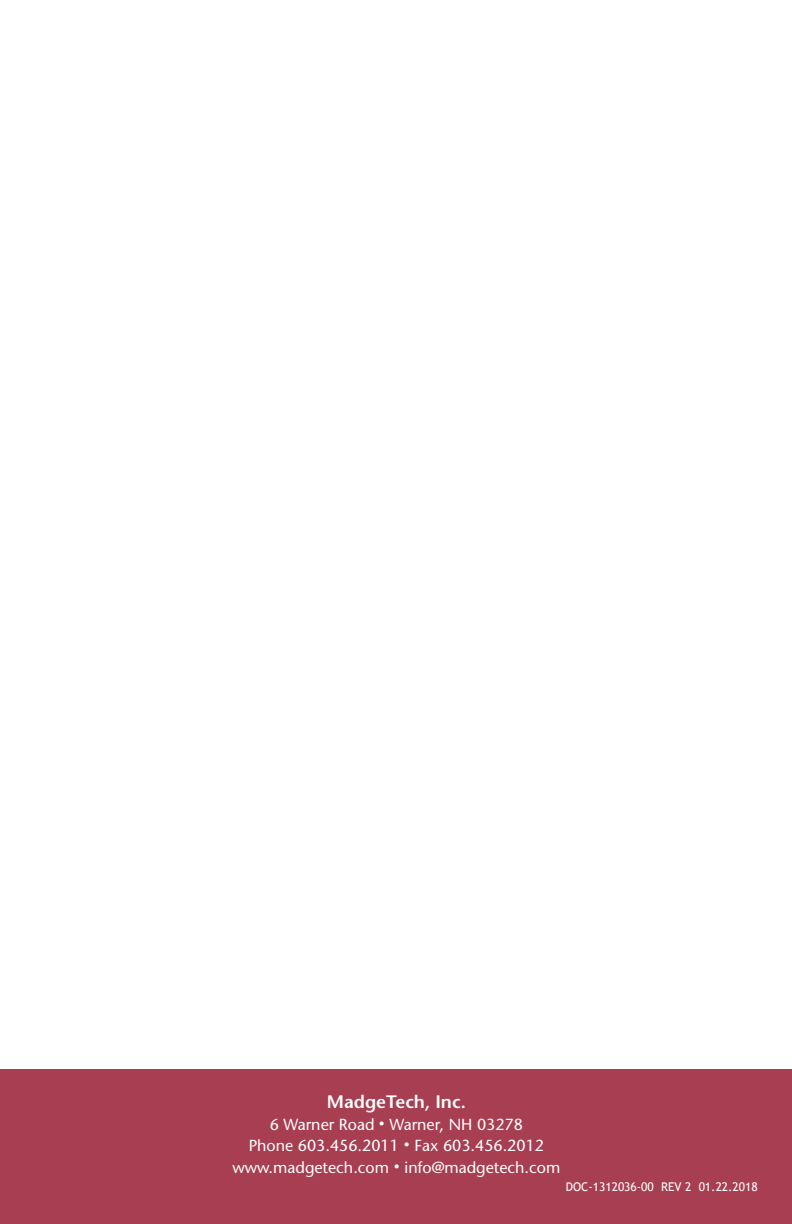
<style>
.page{position:relative;width:792px;height:1224px;background:#fff}
.page>*{position:absolute;margin:0;border:0;box-sizing:border-box;transform-origin:0 0}
.t1{font:600 18px "Stone Sans";color:#fff}
.t2{font:16px "Stone Sans";color:#fff}
.t3{font:12px "Trebuchet MS";color:#fff}
</style>
<div class="page">
<div style="left:0;top:1075px;width:792px;height:149px;background:#a83e51"></div>
<div style="left:0;top:1070px;width:792px;height:5px;background:#a83e51"></div>
<p class="t1" style="left:327px;top:1091px;width:140px">MadgeTech, Inc.</p>
<p class="t2" style="left:270px;top:1115px;width:255px">6 Warner Road ● Warner, NH 03278</p>
<p class="t2" style="left:249px;top:1136px;width:297px">Phone 603.456.2011 ● Fax 603.456.2012</p>
<p class="t2" style="left:232px;top:1158px;width:329px">www.madgetech.com ● info@madgetech.com</p>
<p class="t3" style="left:566px;top:1180px;width:193px">DOC-1312036-00 REV 2 01.22.2018</p>
</div>
